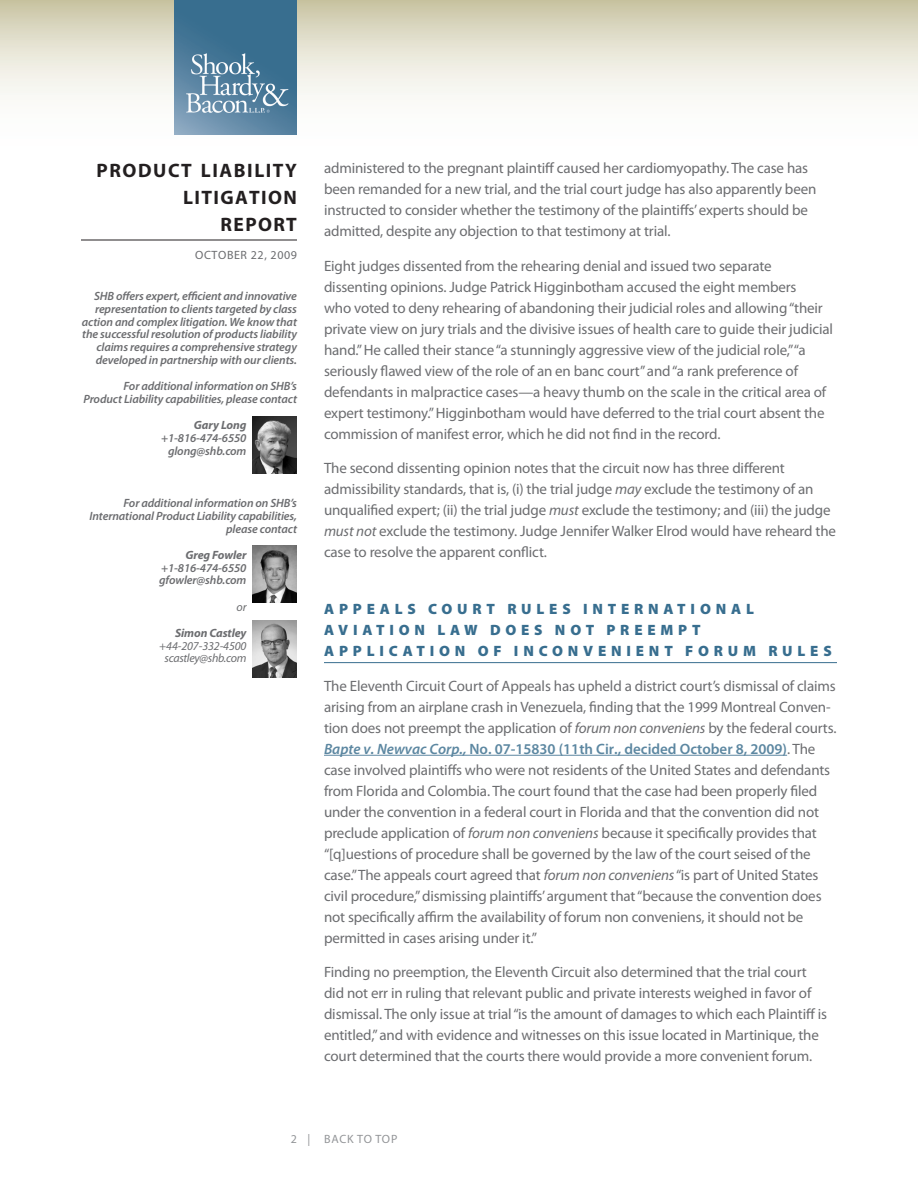
<style>
.page{position:relative;width:918px;height:1188px;background:#fff}
.page>*{position:absolute;margin:0;border:0;box-sizing:border-box;transform-origin:0 0}
.t1{font:700 19.5px/27px "Myriad Pro";letter-spacing:.075em;color:#231f20;text-align:right}
.Body{font:15px/21px "Myriad Pro";letter-spacing:-.01em;color:#6c6d70}
.Head{font:900 15px/21px "Myriad Pro";letter-spacing:.32em;color:#386e8f}
.t2{font:italic 600 12px/12.8px "Myriad Pro";letter-spacing:-.01em;color:#6c6d70;text-align:right}
.t3{font:italic 12px/12.8px "Myriad Pro";letter-spacing:-.025em;color:#6c6d70;text-align:right}
.t4{font:12px "Myriad Pro";letter-spacing:.05em;color:#6c6d70}
.Body-2{font:12px "Myriad Pro";letter-spacing:.06em;color:#939598}
.s1{font-weight:700}
.s2{font-style:italic}
.s3{font-weight:600;font-style:italic;color:#5c87a1}
.s4{font-weight:600;color:#5c87a1}
</style>
<div class="page">
<svg style="left:0;top:0;width:918px;height:135px"></svg>
<hr style="left:81px;top:240px;width:216px;height:1px;background:#231f20">
<img style="left:175px;top:0;width:122px;height:135px">
<hr style="left:324px;top:662px;width:513px;height:1px;background:#386e8f">
<hr style="left:324px;top:755px;width:463px;height:1px;background:#5c87a1">
<img style="left:253px;top:545px;width:44px;height:58px">
<img style="left:253px;top:621px;width:44px;height:57px">
<img style="left:253px;top:416px;width:44px;height:58px">
<p class="t1" style="left:97px;top:156px;width:202px">PRODUCT LIABILITY<br>LITIGATION<br>REPORT</p>
<p class="t4" style="left:195px;top:248px;width:103px">OCTOBER 22, 2009</p>
<p class="t2" style="left:82px;top:289px;width:217px">SHB offers expert, efficient and innovative representation to clients targeted by class action and complex litigation. We know that the successful resolution of products liability claims requires a comprehensive strategy developed in partnership with our clients.</p>
<p class="t2" style="left:83px;top:379px;width:215px">For additional information on SHB’s<br>Product Liability capabilities, please contact</p>
<p class="t2" style="left:161px;top:418px;width:87px"><span class="s1">Gary Long </span>+1-816-474-6550 glong@shb.com</p>
<p class="t2" style="left:90px;top:496px;width:209px">For additional information on SHB’s<br>International Product Liability capabilities, please contact</p>
<p class="t2" style="left:159px;top:548px;width:89px;text-align:justify;text-indent:26px"><span class="s1">Greg Fowler </span>+1-816-474-6550 gfowler@shb.com</p>
<p class="t3" style="left:237px;top:600px;width:11px">or</p>
<p class="t3" style="left:159px;top:626px;width:89px"><span class="s1">Simon Castley </span>+44-207-332-4500 scastley@shb.com</p>
<p class="Body" style="left:324px;top:157px;width:494px">administered to the pregnant plaintiff caused her cardiomyopathy. The case has been remanded for a new trial, and the trial court judge has also apparently been instructed to consider whether the testimony of the plaintiffs’ experts should be admitted, despite any objection to that testimony at trial.</p>
<p class="Body" style="left:324px;top:255px;width:511px">Eight judges dissented from the rehearing denial and issued two separate dissenting opinions. Judge Patrick Higginbotham accused the eight members<br>who voted to deny rehearing of abandoning their judicial roles and allowing “their private view on jury trials and the divisive issues of health care to guide their judicial hand.” He called their stance “a stunningly aggressive view of the judicial role,” “a seriously flawed view of the role of an en banc court” and “a rank preference of defendants in malpractice cases—a heavy thumb on the scale in the critical area of expert testimony.” Higginbotham would have deferred to the trial court absent the commission of manifest error, which he did not find in the record.</p>
<p class="Body" style="left:324px;top:457px;width:514px">The second dissenting opinion notes that the circuit now has three different admissibility standards, that is, (i) the trial judge <span class="s2">may</span> exclude the testimony of an unqualified expert; (ii) the trial judge <span class="s2">must</span> exclude the testimony; and (iii) the judge <span class="s2">must not</span> exclude the testimony. Judge Jennifer Walker Elrod would have reheard the case to resolve the apparent conflict.</p>
<p class="Head" style="left:324px;top:599px;width:509px">APPEALS COURT RULES INTERNATIONAL<br>AVIATION LAW DOES NOT PREEMPT<br>APPLICATION OF INCONVENIENT FORUM RULES</p>
<p class="Body" style="left:324px;top:675px;width:514px">The Eleventh Circuit Court of Appeals has upheld a district court’s dismissal of claims arising from an airplane crash in Venezuela, finding that the 1999 Montreal Conven&shy;tion does not preempt the application of <span class="s2">forum non conveniens</span> by the federal courts.<br><span class="s3">Bapte v. Newvac Corp.,</span> <span class="s4">No. 07-15830 (11th Cir., decided October 8, 2009)</span>. The case involved plaintiffs who were not residents of the United States and defendants from Florida and Colombia. The court found that the case had been properly filed under the convention in a federal court in Florida and that the convention did not preclude application of <span class="s2">forum non conveniens</span> because it specifically provides that “[q]uestions of procedure shall be governed by the law of the court seised of the case.” The appeals court agreed that <span class="s2">forum non conveniens</span> “is part of United States civil procedure,” dismissing plaintiffs’ argument that “because the convention does not specifically affirm the availability of forum non conveniens, it should not be permitted in cases arising under it.”</p>
<p class="Body" style="left:324px;top:961px;width:505px">Finding no preemption, the Eleventh Circuit also determined that the trial court did not err in ruling that relevant public and private interests weighed in favor of dismissal. The only issue at trial “is the amount of damages to which each Plaintiff is entitled,” and with evidence and witnesses on this issue located in Martinique, the court determined that the courts there would provide a more convenient forum.</p>
<p class="Body-2" style="left:291px;top:1132px;width:21px">2 |</p>
<p class="Body-2" style="left:324px;top:1132px;width:75px">BACK TO TOP</p>
</div>
